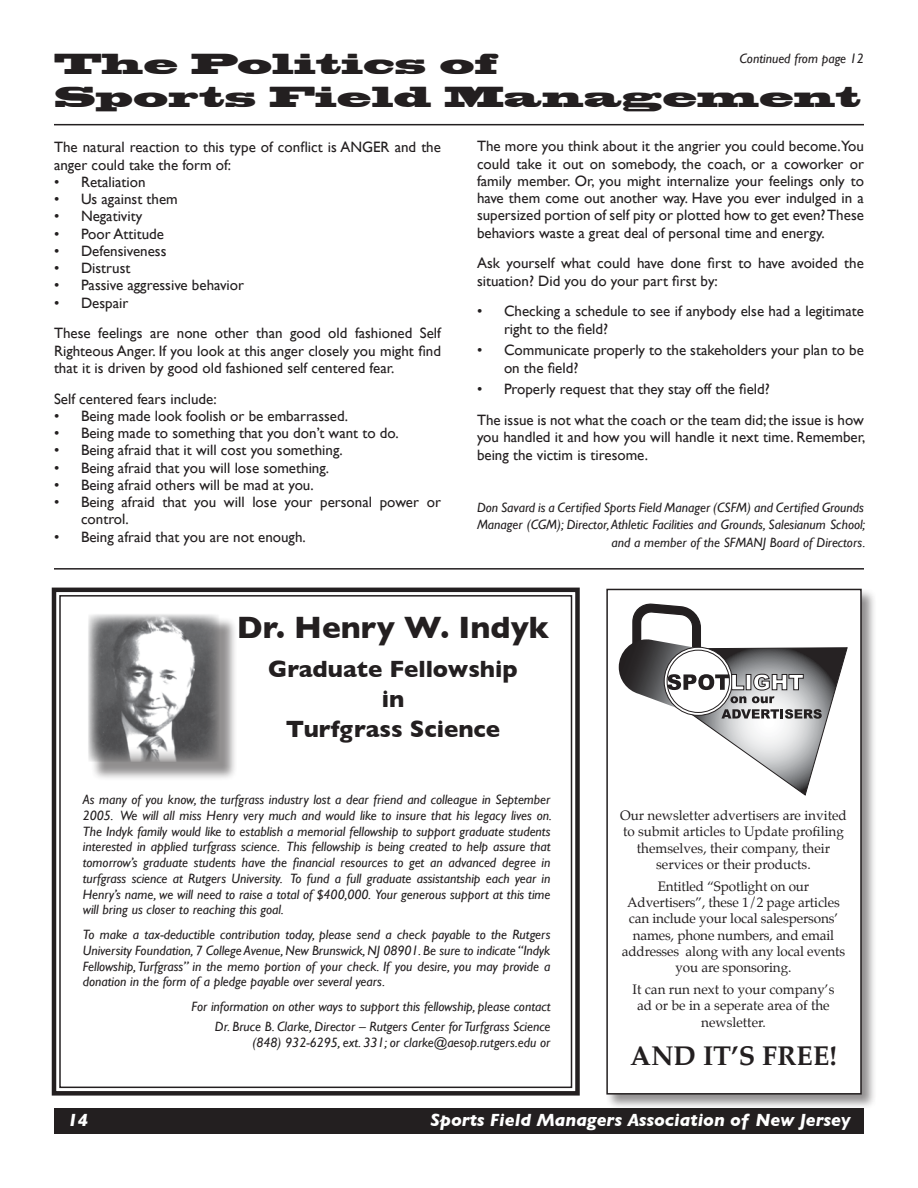
<style>
.page{position:relative;width:918px;height:1188px;background:#fff}
.page>*{position:absolute;margin:0;border:0;box-sizing:border-box;transform-origin:0 0}
.t1{font:700 31.5px "Gill Sans";color:#231f20}
.t2{font:27px/32.4px "Blackoak Std";color:#231f20}
.t3{font:700 27px "Palatino";color:#231f20}
.t4{font:700 24px/30px "Gill Sans";color:#231f20;text-align:center}
.t5{font:italic 700 18px "Gill Sans";color:#fff}
.t6{font:15px/17.2px "Gill Sans";color:#231f20}
.t7{font:italic 13.5px/15.8px "Gill Sans";color:#231f20;text-align:right}
.t8{font:13.5px/16.2px "Palatino";color:#231f20;text-align:center}
</style>
<div class="page">
<div style="left:54px;top:1108px;width:810px;height:26px;background:#231f20"></div>
<hr style="left:54px;top:124px;width:810px;height:1px;background:#231f20">
<svg style="left:51px;top:587px;width:529px;height:509px"></svg>
<div style="left:59px;top:595px;width:513px;height:493px;border:2px solid #231f20"></div>
<div style="left:90px;top:616px;width:147px;height:164px;background:#231f20;opacity:.5"></div>
<img style="left:88px;top:614px;width:131px;height:149px">
<div style="left:605px;top:588px;width:273px;height:522px;background:#231f20;opacity:.5"></div>
<div style="left:607px;top:589px;width:254px;height:505px;background:#fff"></div>
<div style="left:606px;top:589px;width:256px;height:506px;border:2px solid #231f20"></div>
<svg style="left:619px;top:604px;width:228px;height:191px"></svg>
<hr style="left:54px;top:568px;width:810px;height:2px;background:#231f20">
<p class="t7" style="left:740px;top:51px;width:126px">Continued from page 12</p>
<h2 class="t2" style="left:54px;top:48px;width:809px">The Politics of<br>Sports Field Management</h2>
<p class="t6" style="left:54px;top:139px;width:389px">The natural reaction to this type of conflict is ANGER and the anger could take the form of:</p>
<p class="t6" style="left:54px;top:173px;width:93px">• Retaliation</p>
<p class="t6" style="left:54px;top:190px;width:125px">• Us against them</p>
<p class="t6" style="left:54px;top:208px;width:90px">• Negativity</p>
<p class="t6" style="left:54px;top:225px;width:112px">• Poor Attitude</p>
<p class="t6" style="left:54px;top:242px;width:114px">• Defensiveness</p>
<p class="t6" style="left:54px;top:259px;width:78px">• Distrust</p>
<p class="t6" style="left:54px;top:277px;width:192px">• Passive aggressive behavior</p>
<p class="t6" style="left:54px;top:287px;width:389px;line-height:30.8px">• Despair<br>These feelings are none other than good old fashioned Self</p>
<p class="t6" style="left:54px;top:342px;width:388px">Righteous Anger. If you look at this anger closely you might find that it is driven by good old fashioned self centered fear.</p>
<p class="t6" style="left:54px;top:390px;width:164px">Self centered fears include:</p>
<p class="t6" style="left:54px;top:407px;width:296px">• Being made look foolish or be embarrassed.</p>
<p class="t6" style="left:54px;top:424px;width:346px">• Being made to something that you don’t want to do.</p>
<p class="t6" style="left:54px;top:442px;width:290px">• Being afraid that it will cost you something.</p>
<p class="t6" style="left:54px;top:459px;width:277px">• Being afraid that you will lose something.</p>
<p class="t6" style="left:54px;top:476px;width:261px">• Being afraid others will be mad at you.</p>
<p class="t6" style="left:81px;top:493px;width:361px;text-indent:-27px">• Being afraid that you will lose your personal power or control.</p>
<p class="t6" style="left:54px;top:528px;width:253px">• Being afraid that you are not enough.</p>
<p class="t6" style="left:477px;top:137px;width:389px;text-align:justify">The more you think about it the angrier you could become.You could take it out on somebody, the coach, or a coworker or family member. Or, you might internalize your feelings only to have them come out another way. Have you ever indulged in a supersized portion of self pity or plotted how to get even? These behaviors waste a great deal of personal time and energy.</p>
<p class="t6" style="left:477px;top:254px;width:388px">Ask yourself what could have done first to have avoided the situation? Did you do your part first by:</p>
<p class="t6" style="left:504px;top:302px;width:362px;text-indent:-27px">• Checking a schedule to see if anybody else had a legitimate right to the field?</p>
<p class="t6" style="left:504px;top:341px;width:361px;text-indent:-27px">• Communicate properly to the stakeholders your plan to be on the field?</p>
<p class="t6" style="left:477px;top:374px;width:388px;line-height:30.8px">• Properly request that they stay off the field?<br>The issue is not what the coach or the team did; the issue is how</p>
<p class="t6" style="left:477px;top:428px;width:390px">you handled it and how you will handle it next time. Remember, being the victim is tiresome.</p>
<p class="t7" style="left:477px;top:499px;width:390px;line-height:17.2px">Don Savard is a Certified Sports Field Manager (CSFM) and Certified Grounds<br>Manager (CGM); Director, Athletic Facilities and Grounds, Salesianum School; and a member of the SFMANJ Board of Directors.</p>
<h1 class="t1" style="left:237px;top:609px;width:314px">Dr. Henry W. I ndyk</h1>
<h3 class="t4" style="left:268px;top:654px;width:251px">Graduate Fellowship in<br>Turfgrass Science</h3>
<p class="t7" style="left:83px;top:792px;width:471px;text-align:justify">As many of you know, the turfgrass industry lost a dear friend and colleague in September 2005. We will all miss Henry very much and would like to insure that his legacy lives on.<br>The Indyk family would like to establish a memorial fellowship to support graduate students interested in applied turfgrass science. This fellowship is being created to help assure that tomorrow’s graduate students have the financial resources to get an advanced degree in turfgrass science at Rutgers University. To fund a full graduate assistantship each year in Henry’s name, we will need to raise a total of $400,000. Your generous support at this time will bring us closer to reaching this goal.</p>
<p class="t7" style="left:83px;top:927px;width:469px;text-align:justify">To make a tax-deductible contribution today, please send a check payable to the Rutgers University Foundation, 7 College Avenue, New Brunswick, NJ 08901. Be sure to indicate “Indyk Fellowship, Turfgrass” in the memo portion of your check. If you desire, you may provide a donation in the form of a pledge payable over several years.</p>
<p class="t7" style="left:192px;top:996px;width:360px;line-height:20.2px">For information on other ways to support this fellowship, please contact<br>Dr. Bruce B. Clarke, Director – Rutgers Center for Turfgrass Science</p>
<p class="t7" style="left:253px;top:1035px;width:299px">(848) 932-6295, ext. 331; or clarke@aesop.rutgers.edu or</p>
<p class="t8" style="left:620px;top:807px;width:228px">Our newsletter advertisers are invited to submit articles to Update profiling themselves, their company, their services or their products.</p>
<p class="t8" style="left:622px;top:878px;width:225px">Entitled “Spotlight on our<br>Advertisers”, these 1/2 page articles can include your local salespersons’ names, phone numbers, and email addresses along with any local events you are sponsoring.</p>
<p class="t8" style="left:633px;top:981px;width:203px">It can run next to your company’s ad or be in a seperate area of the newsletter.</p>
<h2 class="t3" style="left:630px;top:1033px;width:209px">AND IT’S FREE!</h2>
<p class="t5" style="left:68px;top:1109px;width:22px">14</p>
<p class="t5" style="left:431px;top:1109px;width:421px">Sports Field Managers Association of New Jersey</p>
</div>
